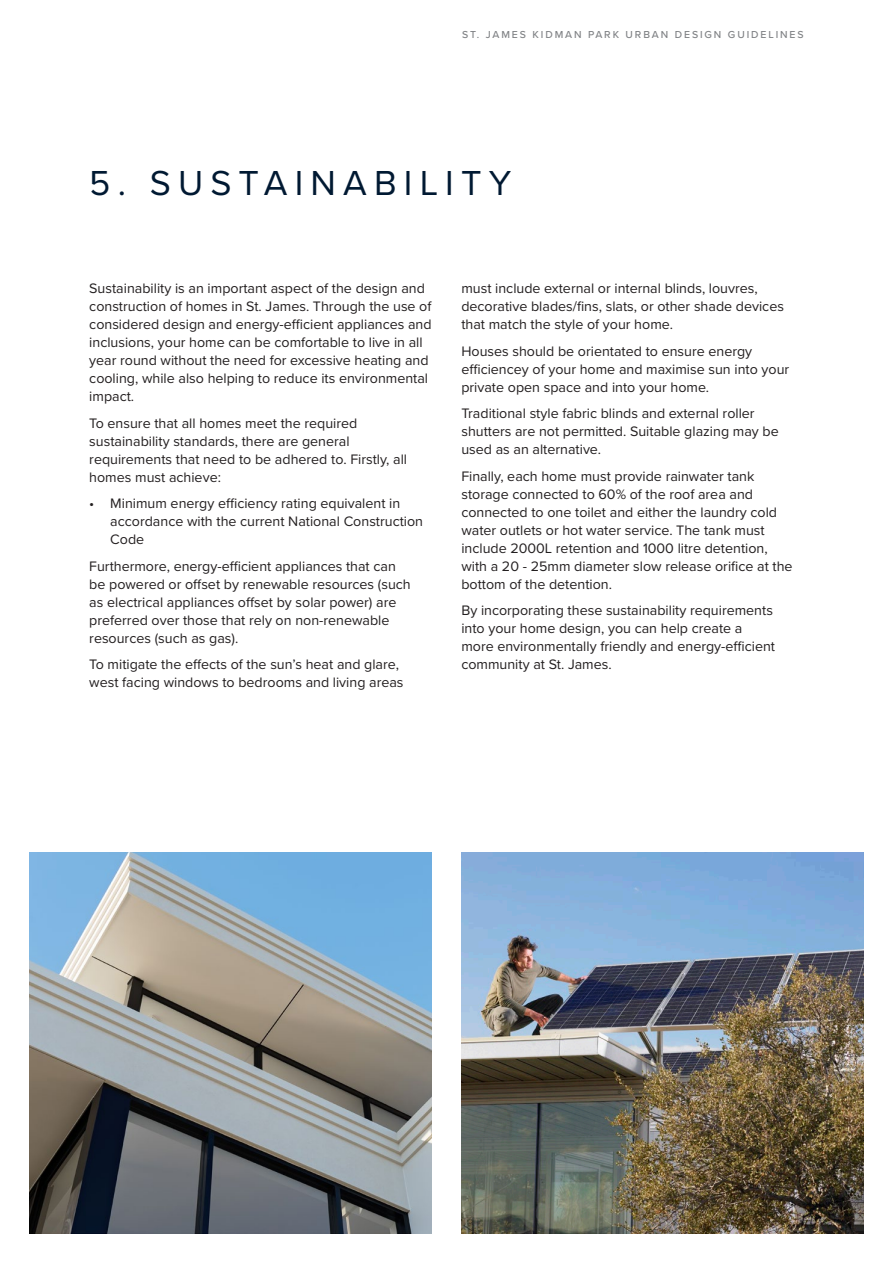
<style>
.page{position:relative;width:893px;height:1263px;background:#fff}
.page>*{position:absolute;margin:0;border:0;box-sizing:border-box;transform-origin:0 0}
.t1{font:36px "Proxima Nova";letter-spacing:.2em;color:#001932}
.t2{font:14.25px/18px "Proxima Nova";color:#231f20}
.primary_heading{font:500 10.5px "Proxima Nova";letter-spacing:.18em;color:#808285}
</style>
<div class="page">
<img style="left:30px;top:852px;width:402px;height:381px">
<img style="left:461px;top:852px;width:402px;height:381px">
<p class="primary_heading" style="left:462px;top:27px;width:343px">ST. JAMES KIDMAN PARK URBAN DESIGN GUIDELINES</p>
<p class="t1" style="left:89px;top:156px;width:424px">5. SUSTAINABILITY</p>
<p class="t2" style="left:89px;top:279px;width:344px">Sustainability is an important aspect of the design and construction of homes in St. James. Through the use of considered design and energy-efficient appliances and inclusions, your home can be comfortable to live in all year round without the need for excessive heating and cooling, while also helping to reduce its environmental impact.</p>
<p class="t2" style="left:89px;top:413px;width:319px">To ensure that all homes meet the required sustainability standards, there are general requirements that need to be adhered to. Firstly, all homes must achieve:</p>
<p class="t2" style="left:110px;top:494px;width:314px;text-indent:-21px">• Minimum energy efficiency rating equivalent in accordance with the current National Construction<br>Code</p>
<p class="t2" style="left:89px;top:556px;width:323px">Furthermore, energy-efficient appliances that can be powered or offset by renewable resources (such as electrical appliances offset by solar power) are preferred over those that rely on non-renewable resources (such as gas).</p>
<p class="t2" style="left:89px;top:655px;width:316px">To mitigate the effects of the sun’s heat and glare, west facing windows to bedrooms and living areas</p>
<p class="t2" style="left:461px;top:279px;width:324px">must include external or internal blinds, louvres, decorative blades/fins, slats, or other shade devices that match the style of your home.</p>
<p class="t2" style="left:461px;top:341px;width:329px">Houses should be orientated to ensure energy efficiencey of your home and maximise sun into your private open space and into your home.</p>
<p class="t2" style="left:461px;top:404px;width:319px">Traditional style fabric blinds and external roller shutters are not permitted. Suitable glazing may be used as an alternative.</p>
<p class="t2" style="left:461px;top:466px;width:333px">Finally, each home must provide rainwater tank storage connected to 60% of the roof area and connected to one toilet and either the laundry cold water outlets or hot water service. The tank must include 2000L retention and 1000 litre detention, with a 20 - 25mm diameter slow release orifice at the bottom of the detention.</p>
<p class="t2" style="left:461px;top:601px;width:315px">By incorporating these sustainability requirements into your home design, you can help create a more environmentally friendly and energy-efficient community at St. James.</p>
</div>
